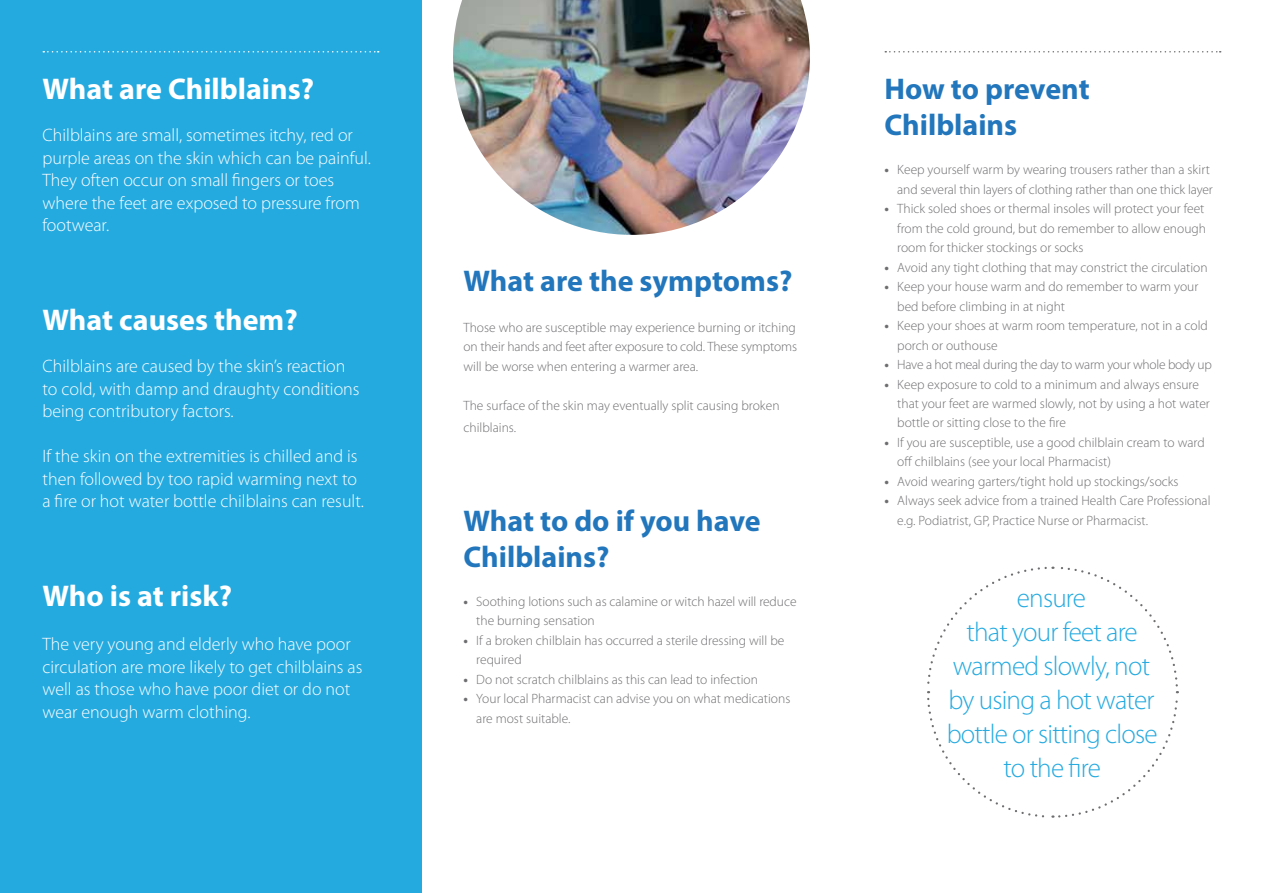
<style>
.page{position:relative;width:1263px;height:893px;background:#fff}
.page>*{position:absolute;margin:0;border:0;box-sizing:border-box;transform-origin:0 0}
.t1{font:700 30px/36px "Myriad Pro";color:#2276bc}
.t2{font:700 30px "Myriad Pro";color:#fff}
.t3{font:300 27.15px/34px "Myriad Pro";letter-spacing:-.03em;color:#25aae0;text-align:center}
.t4{font:300 18px/22.5px "Myriad Pro";color:#fff}
.t5{font:300 13.5px/19.5px "Myriad Pro";color:#6e6e71}
.t6{font:300 13.5px "Myriad Pro";letter-spacing:-.02em;color:#6e6e71}
.s1{font-weight:700}
</style>
<div class="page">
<svg style="left:927px;top:566px;width:252px;height:252px"></svg>
<div style="left:0;top:0;width:421px;height:893px;background:#25aae0"></div>
<svg style="left:43px;top:51px;width:336px;height:2px"></svg>
<svg style="left:885px;top:51px;width:336px;height:2px"></svg>
<img style="left:453px;top:0;width:357px;height:235px">
<h1 class="t2" style="left:43px;top:69px;width:273px">What are Chilblains?</h1>
<h3 class="t4" style="left:43px;top:124px;width:330px">Chilblains are small, sometimes itchy, red or purple areas on the skin which can be painful.<br>They often occur on small fingers or toes where the feet are exposed to pressure from footwear.</h3>
<h1 class="t2" style="left:43px;top:300px;width:257px">What causes them?</h1>
<h3 class="t4" style="left:43px;top:355px;width:319px">Chilblains are caused by the skin’s reaction to cold, with damp and draughty conditions being contributory factors.</h3>
<h3 class="t4" style="left:43px;top:445px;width:323px">If the skin on the extremities is chilled and is then followed by too rapid warming next to a fire or hot water bottle chilblains can result.</h3>
<h1 class="t2" style="left:43px;top:576px;width:191px">Who is at risk?</h1>
<h3 class="t4" style="left:43px;top:633px;width:321px">The very young and elderly who have poor circulation are more likely to get chilblains as well as those who have poor diet or do not wear enough warm clothing.</h3>
<h1 class="t1" style="left:463px;top:262px;width:330px">What are the symptoms?</h1>
<p class="t5" style="left:463px;top:318px;width:335px;text-align:justify">Those who are susceptible may experience burning or itching on their hands and feet after exposure to cold. These symptoms will be worse when entering a warmer area.</p>
<p class="t5" style="left:463px;top:394px;width:318px;line-height:21.6px">The surface of the skin may eventually split causing broken chilblains.</p>
<h1 class="t1" style="left:463px;top:501px;width:299px">What to do if you have<br>Chilblains?</h1>
<p class="t5" style="left:476px;top:591px;width:322px;text-indent:-13px"><span class="s1">•</span> Soothing lotions such as calamine or witch hazel will reduce the burning sensation</p>
<p class="t5" style="left:476px;top:630px;width:310px;text-indent:-13px"><span class="s1">•</span> If a broken chilblain has occurred a sterile dressing will be required</p>
<p class="t5" style="left:463px;top:669px;width:296px"><span class="s1">•</span> Do not scratch chilblains as this can lead to infection</p>
<p class="t5" style="left:476px;top:689px;width:316px;text-indent:-13px"><span class="s1">•</span> Your local Pharmacist can advise you on what medications are most suitable.</p>
<h1 class="t1" style="left:884px;top:70px;width:207px">How to prevent<br>Chilblains</h1>
<p class="t5" style="left:884px;top:160px;width:330px;text-align:right"><span class="s1">•</span> Keep yourself warm by wearing trousers rather than a skirt and several thin layers of clothing rather than one thick layer</p>
<p class="t5" style="left:897px;top:199px;width:310px;text-indent:-13px"><span class="s1">•</span> Thick soled shoes or thermal insoles will protect your feet from the cold ground, but do remember to allow enough room for thicker stockings or socks</p>
<p class="t5" style="left:884px;top:257px;width:325px"><span class="s1">•</span> Avoid any tight clothing that may constrict the circulation</p>
<p class="t5" style="left:897px;top:277px;width:303px;text-indent:-13px"><span class="s1">•</span> Keep your house warm and do remember to warm your bed before climbing in at night</p>
<p class="t5" style="left:897px;top:316px;width:312px;text-indent:-13px"><span class="s1">•</span> Keep your shoes at warm room temperature, not in a cold porch or outhouse</p>
<p class="t6" style="left:884px;top:356px;width:329px"><span class="s1">•</span> Have a hot meal during the day to warm your whole body up</p>
<p class="t5" style="left:897px;top:374px;width:314px;text-indent:-13px"><span class="s1">•</span> Keep exposure to cold to a minimum and always ensure that your feet are warmed slowly, not by using a hot water bottle or sitting close to the fire</p>
<p class="t5" style="left:897px;top:433px;width:309px;text-indent:-13px"><span class="s1">•</span> If you are susceptible, use a good chilblain cream to ward off chilblains (see your local Pharmacist)</p>
<p class="t5" style="left:884px;top:472px;width:296px"><span class="s1">•</span> Avoid wearing garters/tight hold up stockings/socks</p>
<p class="t5" style="left:897px;top:491px;width:315px;text-indent:-13px"><span class="s1">•</span> Always seek advice from a trained Health Care Professional e.g. Podiatrist, GP, Practice Nurse or Pharmacist.</p>
<h2 class="t3" style="left:947px;top:580px;width:212px">ensure<br>that your feet are warmed slowly, not by using a hot water bottle or sitting close to the fire</h2>
</div>
